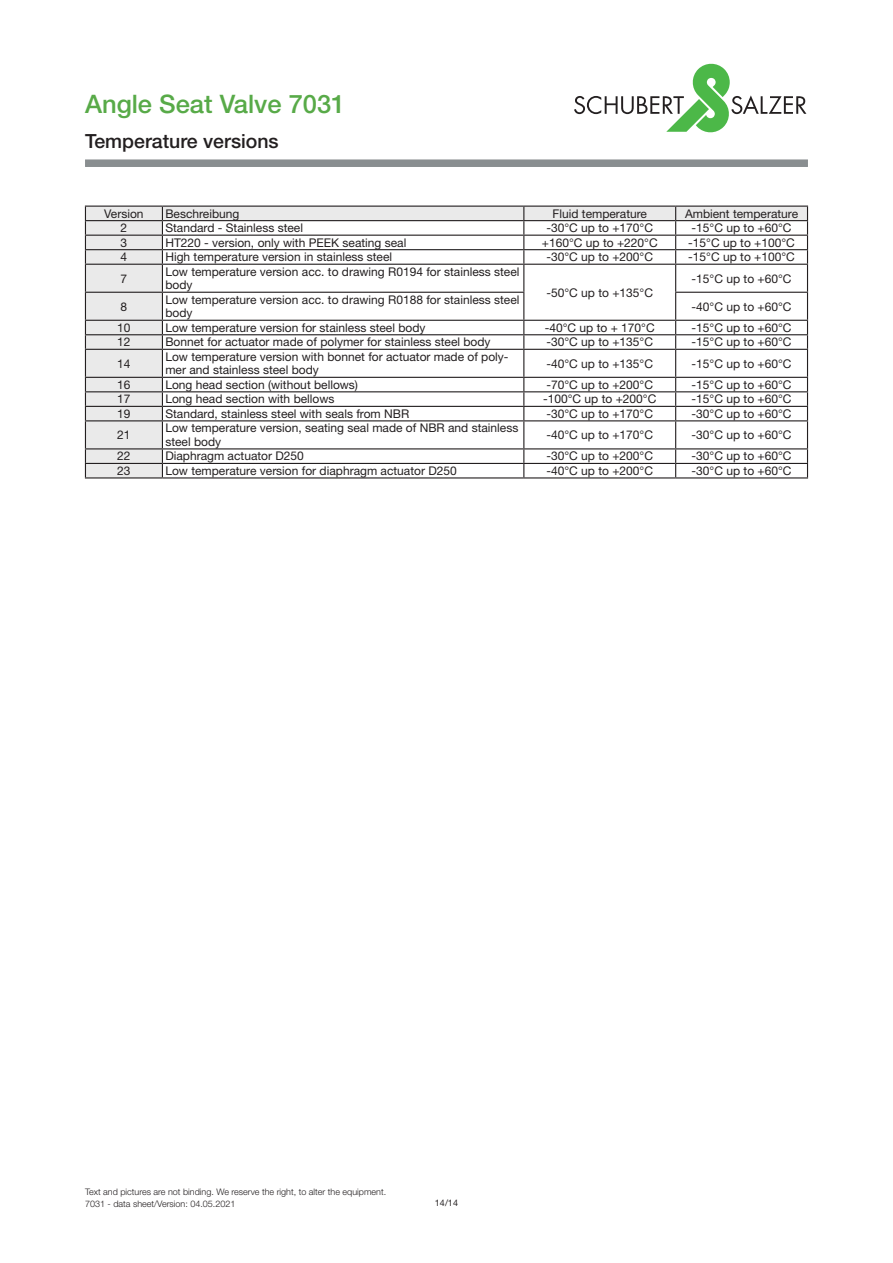
<style>
.page{position:relative;width:893px;height:1263px;background:#fff}
.page>*{position:absolute;margin:0;border:0;box-sizing:border-box;transform-origin:0 0}
.t1{font:500 25.5px "Helvetica Neue LT Std";color:#58aa48}
.t2{font:500 19.5px "Helvetica Neue LT Std";color:#231f20}
.Text_klein_8mm{font:12px/13.5px "Helvetica Neue LT Std";color:#231f20}
.Fussnote{font:300 9px "Helvetica Neue LT Std";color:#231f20}
.t3{font:9px "Helvetica Neue LT Std";color:#231f20}
</style>
<div class="page">
<div style="left:85px;top:159px;width:723px;height:8px;background:#898e90;border:2px solid #898e90"></div>
<svg style="left:574px;top:64px;width:232px;height:68px"></svg>
<div style="left:86px;top:207px;width:721px;height:270px;background:#eaeaea"></div>
<svg style="left:163px;top:221px;width:644px;height:256px"></svg>
<hr style="left:85px;top:235px;width:77px;height:1px;background:#231f20">
<hr style="left:162px;top:235px;width:362px;height:1px;background:#231f20">
<hr style="left:524px;top:235px;width:152px;height:1px;background:#231f20">
<hr style="left:676px;top:235px;width:132px;height:1px;background:#231f20">
<hr style="left:85px;top:249px;width:77px;height:1px;background:#231f20">
<hr style="left:162px;top:249px;width:362px;height:1px;background:#231f20">
<hr style="left:524px;top:249px;width:152px;height:1px;background:#231f20">
<hr style="left:676px;top:249px;width:132px;height:1px;background:#231f20">
<hr style="left:85px;top:264px;width:77px;height:1px;background:#231f20">
<hr style="left:162px;top:264px;width:362px;height:1px;background:#231f20">
<hr style="left:524px;top:264px;width:152px;height:1px;background:#231f20">
<hr style="left:676px;top:264px;width:132px;height:1px;background:#231f20">
<hr style="left:85px;top:292px;width:77px;height:1px;background:#231f20">
<hr style="left:162px;top:292px;width:362px;height:1px;background:#231f20">
<hr style="left:675px;top:292px;width:133px;height:1px;background:#231f20">
<hr style="left:85px;top:320px;width:77px;height:1px;background:#231f20">
<hr style="left:162px;top:320px;width:362px;height:1px;background:#231f20">
<hr style="left:524px;top:320px;width:152px;height:1px;background:#231f20">
<hr style="left:676px;top:320px;width:132px;height:1px;background:#231f20">
<hr style="left:85px;top:334px;width:77px;height:1px;background:#231f20">
<hr style="left:162px;top:334px;width:362px;height:1px;background:#231f20">
<hr style="left:524px;top:334px;width:152px;height:1px;background:#231f20">
<hr style="left:676px;top:334px;width:132px;height:1px;background:#231f20">
<hr style="left:85px;top:349px;width:77px;height:1px;background:#231f20">
<hr style="left:162px;top:349px;width:362px;height:1px;background:#231f20">
<hr style="left:524px;top:349px;width:152px;height:1px;background:#231f20">
<hr style="left:676px;top:349px;width:132px;height:1px;background:#231f20">
<hr style="left:85px;top:377px;width:77px;height:1px;background:#231f20">
<hr style="left:162px;top:377px;width:362px;height:1px;background:#231f20">
<hr style="left:524px;top:377px;width:152px;height:1px;background:#231f20">
<hr style="left:676px;top:377px;width:132px;height:1px;background:#231f20">
<hr style="left:85px;top:391px;width:77px;height:1px;background:#231f20">
<hr style="left:162px;top:391px;width:362px;height:1px;background:#231f20">
<hr style="left:524px;top:391px;width:152px;height:1px;background:#231f20">
<hr style="left:676px;top:391px;width:132px;height:1px;background:#231f20">
<hr style="left:85px;top:406px;width:77px;height:1px;background:#231f20">
<hr style="left:162px;top:406px;width:362px;height:1px;background:#231f20">
<hr style="left:524px;top:406px;width:152px;height:1px;background:#231f20">
<hr style="left:676px;top:406px;width:132px;height:1px;background:#231f20">
<hr style="left:85px;top:420px;width:77px;height:1px;background:#231f20">
<hr style="left:162px;top:420px;width:362px;height:1px;background:#231f20">
<hr style="left:524px;top:420px;width:152px;height:1px;background:#231f20">
<hr style="left:676px;top:420px;width:132px;height:1px;background:#231f20">
<hr style="left:85px;top:448px;width:77px;height:1px;background:#231f20">
<hr style="left:162px;top:448px;width:362px;height:1px;background:#231f20">
<hr style="left:524px;top:448px;width:152px;height:1px;background:#231f20">
<hr style="left:676px;top:448px;width:132px;height:1px;background:#231f20">
<hr style="left:85px;top:463px;width:77px;height:1px;background:#231f20">
<hr style="left:162px;top:463px;width:362px;height:1px;background:#231f20">
<svg style="left:162px;top:207px;width:1px;height:270px"></svg>
<hr style="left:524px;top:463px;width:152px;height:1px;background:#231f20">
<svg style="left:523px;top:207px;width:1px;height:270px"></svg>
<hr style="left:676px;top:463px;width:132px;height:1px;background:#231f20">
<svg style="left:675px;top:207px;width:1px;height:270px"></svg>
<hr style="left:85px;top:477px;width:77px;height:1px;background:#231f20">
<hr style="left:162px;top:477px;width:362px;height:1px;background:#231f20">
<hr style="left:524px;top:477px;width:152px;height:1px;background:#231f20">
<hr style="left:676px;top:477px;width:132px;height:1px;background:#231f20">
<hr style="left:85px;top:206px;width:77px;height:1px;background:#231f20">
<svg style="left:85px;top:207px;width:1px;height:270px"></svg>
<hr style="left:162px;top:206px;width:362px;height:1px;background:#231f20">
<hr style="left:524px;top:206px;width:152px;height:1px;background:#231f20">
<hr style="left:676px;top:206px;width:132px;height:1px;background:#231f20">
<svg style="left:807px;top:207px;width:1px;height:270px"></svg>
<hr style="left:85px;top:220px;width:77px;height:1px;background:#231f20">
<hr style="left:162px;top:220px;width:362px;height:1px;background:#231f20">
<hr style="left:524px;top:220px;width:152px;height:1px;background:#231f20">
<hr style="left:676px;top:220px;width:132px;height:1px;background:#231f20">
<p class="t1" style="left:85px;top:89px;width:262px">Angle Seat Valve 7031</p>
<p class="t2" style="left:85px;top:129px;width:195px">Temperature versions</p>
<p class="Text_klein_8mm" style="left:104px;top:206px;width:41px">Version</p>
<p class="Text_klein_8mm" style="left:165px;top:206px;width:76px">Beschreibung</p>
<p class="Text_klein_8mm" style="left:553px;top:206px;width:96px">Fluid temperature</p>
<p class="Text_klein_8mm" style="left:685px;top:206px;width:115px">Ambient temperature</p>
<p class="Text_klein_8mm" style="left:121px;top:221px;width:8px">2</p>
<p class="Text_klein_8mm" style="left:165px;top:221px;width:139px">Standard - Stainless steel</p>
<p class="Text_klein_8mm" style="left:546px;top:221px;width:108px">-30°C up to +170°C</p>
<p class="Text_klein_8mm" style="left:692px;top:221px;width:101px">-15°C up to +60°C</p>
<p class="Text_klein_8mm" style="left:121px;top:236px;width:8px">3</p>
<p class="Text_klein_8mm" style="left:165px;top:236px;width:242px">HT220 - version, only with PEEK seating seal</p>
<p class="Text_klein_8mm" style="left:542px;top:236px;width:117px">+160°C up to +220°C</p>
<p class="Text_klein_8mm" style="left:688px;top:236px;width:108px">-15°C up to +100°C</p>
<p class="Text_klein_8mm" style="left:121px;top:250px;width:8px">4</p>
<p class="Text_klein_8mm" style="left:165px;top:250px;width:228px">High temperature version in stainless steel</p>
<p class="Text_klein_8mm" style="left:546px;top:250px;width:108px">-30°C up to +200°C</p>
<p class="Text_klein_8mm" style="left:688px;top:250px;width:108px">-15°C up to +100°C</p>
<p class="Text_klein_8mm" style="left:121px;top:271px;width:8px">7</p>
<p class="Text_klein_8mm" style="left:165px;top:265px;width:356px">Low temperature version acc. to drawing R0194 for stainless steel body</p>
<p class="Text_klein_8mm" style="left:546px;top:285px;width:108px">-50°C up to +135°C</p>
<p class="Text_klein_8mm" style="left:692px;top:271px;width:101px">-15°C up to +60°C</p>
<p class="Text_klein_8mm" style="left:121px;top:299px;width:8px">8</p>
<p class="Text_klein_8mm" style="left:165px;top:293px;width:356px">Low temperature version acc. to drawing R0188 for stainless steel body</p>
<p class="Text_klein_8mm" style="left:692px;top:299px;width:101px">-40°C up to +60°C</p>
<p class="Text_klein_8mm" style="left:117px;top:321px;width:15px">10</p>
<p class="Text_klein_8mm" style="left:165px;top:321px;width:262px">Low temperature version for stainless steel body</p>
<p class="Text_klein_8mm" style="left:545px;top:321px;width:111px">-40°C up to + 170°C</p>
<p class="Text_klein_8mm" style="left:692px;top:321px;width:101px">-15°C up to +60°C</p>
<p class="Text_klein_8mm" style="left:117px;top:335px;width:15px">12</p>
<p class="Text_klein_8mm" style="left:165px;top:335px;width:327px">Bonnet for actuator made of polymer for stainless steel body</p>
<p class="Text_klein_8mm" style="left:546px;top:335px;width:108px">-30°C up to +135°C</p>
<p class="Text_klein_8mm" style="left:692px;top:335px;width:101px">-15°C up to +60°C</p>
<p class="Text_klein_8mm" style="left:117px;top:356px;width:15px">14</p>
<p class="Text_klein_8mm" style="left:165px;top:350px;width:345px">Low temperature version with bonnet for actuator made of poly&shy;mer and stainless steel body</p>
<p class="Text_klein_8mm" style="left:546px;top:356px;width:108px">-40°C up to +135°C</p>
<p class="Text_klein_8mm" style="left:692px;top:356px;width:101px">-15°C up to +60°C</p>
<p class="Text_klein_8mm" style="left:117px;top:378px;width:15px">16</p>
<p class="Text_klein_8mm" style="left:165px;top:378px;width:194px">Long head section (without bellows)</p>
<p class="Text_klein_8mm" style="left:546px;top:378px;width:108px">-70°C up to +200°C</p>
<p class="Text_klein_8mm" style="left:692px;top:378px;width:101px">-15°C up to +60°C</p>
<p class="Text_klein_8mm" style="left:117px;top:392px;width:15px">17</p>
<p class="Text_klein_8mm" style="left:165px;top:392px;width:171px">Long head section with bellows</p>
<p class="Text_klein_8mm" style="left:543px;top:392px;width:115px">-100°C up to +200°C</p>
<p class="Text_klein_8mm" style="left:692px;top:392px;width:101px">-15°C up to +60°C</p>
<p class="Text_klein_8mm" style="left:117px;top:407px;width:15px">19</p>
<p class="Text_klein_8mm" style="left:165px;top:407px;width:245px">Standard, stainless steel with seals from NBR</p>
<p class="Text_klein_8mm" style="left:546px;top:407px;width:108px">-30°C up to +170°C</p>
<p class="Text_klein_8mm" style="left:692px;top:407px;width:101px">-30°C up to +60°C</p>
<p class="Text_klein_8mm" style="left:117px;top:428px;width:15px">21</p>
<p class="Text_klein_8mm" style="left:165px;top:421px;width:354px">Low temperature version, seating seal made of NBR and stainless steel body</p>
<p class="Text_klein_8mm" style="left:546px;top:428px;width:108px">-40°C up to +170°C</p>
<p class="Text_klein_8mm" style="left:692px;top:428px;width:101px">-30°C up to +60°C</p>
<p class="Text_klein_8mm" style="left:117px;top:449px;width:15px">22</p>
<p class="Text_klein_8mm" style="left:165px;top:449px;width:140px">Diaphragm actuator D250</p>
<p class="Text_klein_8mm" style="left:546px;top:449px;width:108px">-30°C up to +200°C</p>
<p class="Text_klein_8mm" style="left:692px;top:449px;width:101px">-30°C up to +60°C</p>
<p class="Text_klein_8mm" style="left:117px;top:464px;width:15px">23</p>
<p class="Text_klein_8mm" style="left:165px;top:464px;width:293px">Low temperature version for diaphragm actuator D250</p>
<p class="Text_klein_8mm" style="left:546px;top:464px;width:108px">-40°C up to +200°C</p>
<p class="Text_klein_8mm" style="left:692px;top:464px;width:101px">-30°C up to +60°C</p>
<p class="Fussnote" style="left:85px;top:1186px;width:303px">Text and pictures are not binding. We reserve the right, to alter the equipment.</p>
<p class="Fussnote" style="left:85px;top:1198px;width:152px">7031 - data sheet/Version: 04.05.2021</p>
<p class="t3" style="left:435px;top:1197px;width:25px">14/14</p>
</div>
